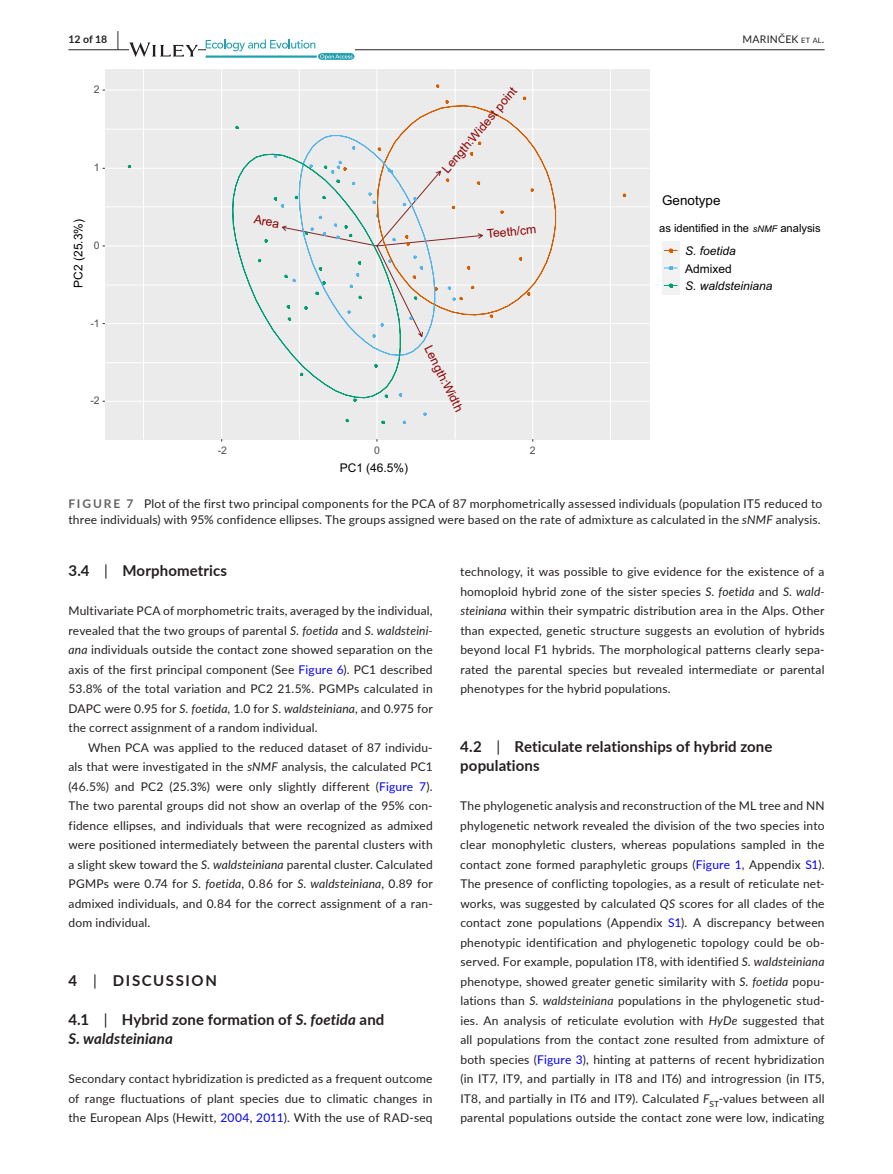
<style>
.page{position:relative;width:893px;height:1174px;background:#fff}
.page>*{position:absolute;margin:0;border:0;box-sizing:border-box;transform-origin:0 0}
.t1{font:700 15px/19.5px "Lato";letter-spacing:.01em;color:#231f20}
.t2{font:700 15px "Lato";letter-spacing:.11em;color:#231f20}
.t3{font:13.5px "Arial";color:#000}
.t4{font:12.15px "Arial";color:#8b0000}
.t5{font:12px/19.5px "Lato";letter-spacing:.015em;color:#231f20;text-align:justify}
.t6{font:12px "Arial";color:#000}
.t7{font:italic 12px "Arial";color:#000}
.t8{font:11.1px "Arial";color:#000}
.t9{font:10.5px "Lato";letter-spacing:.025em;color:#231f20}
.t10{font:10.5px "Arial";color:#4d4d4d}
.t11{font:700 10.5px "Lato";color:#231f20}
.s1{font-size:19.5px}
.s2{font-size:7.35px}
.s3{font-style:italic;font-size:9.15px}
.s4{font-weight:700;color:#636366}
.s5{font-style:italic}
.s6{font-weight:400}
.s7{color:#00f}
</style>
<div class="page">
<hr style="left:68px;top:49px;width:756px;height:1px;background:#231f20">
<svg style="left:129px;top:42px;width:69px;height:15px"></svg>
<svg style="left:206px;top:39px;width:148px;height:21px"></svg>
<div style="left:105px;top:69px;width:544px;height:370px;background:#ebebeb"></div>
<hr style="left:105px;top:362px;width:544px;height:1px;background:#fff">
<hr style="left:105px;top:285px;width:544px;height:1px;background:#fff">
<hr style="left:105px;top:206px;width:544px;height:1px;background:#fff">
<hr style="left:105px;top:129px;width:544px;height:1px;background:#fff">
<hr style="left:143px;top:69px;width:1px;height:370px;background:#fff">
<hr style="left:299px;top:69px;width:1px;height:370px;background:#fff">
<hr style="left:455px;top:69px;width:1px;height:370px;background:#fff">
<hr style="left:610px;top:69px;width:1px;height:370px;background:#fff">
<hr style="left:105px;top:401px;width:544px;height:1px;background:#fff">
<hr style="left:105px;top:323px;width:544px;height:1px;background:#fff">
<hr style="left:105px;top:246px;width:544px;height:1px;background:#fff">
<hr style="left:105px;top:168px;width:544px;height:1px;background:#fff">
<hr style="left:105px;top:90px;width:544px;height:1px;background:#fff">
<hr style="left:221px;top:69px;width:1px;height:370px;background:#fff">
<hr style="left:377px;top:69px;width:1px;height:370px;background:#fff">
<hr style="left:532px;top:69px;width:1px;height:370px;background:#fff">
<svg style="left:436px;top:84px;width:3px;height:4px"></svg>
<svg style="left:423px;top:412px;width:4px;height:4px"></svg>
<svg style="left:232px;top:97px;width:324px;height:305px"></svg>
<div style="left:662px;top:241px;width:18px;height:19px;background:#f2f2f2"></div>
<svg style="left:664px;top:249px;width:14px;height:4px"></svg>
<div style="left:662px;top:260px;width:18px;height:17px;background:#f2f2f2"></div>
<svg style="left:664px;top:266px;width:14px;height:4px"></svg>
<div style="left:662px;top:277px;width:18px;height:17px;background:#f2f2f2"></div>
<svg style="left:664px;top:284px;width:14px;height:4px"></svg>
<p class="t11" style="left:68px;top:31px;width:52px">12 of 18 <span class="s1">|</span></p>
<p class="t9" style="left:743px;top:31px;width:83px">MARINČEK <span class="s2">et al</span>.</p>
<p class="t10" style="left:94px;top:83px;width:7px">2</p>
<p class="t10" style="left:94px;top:160px;width:7px">1</p>
<p class="t6" style="left:70px;top:288px;width:70px;rotate:-90deg">PC2 (25.3%)</p>
<p class="t10" style="left:94px;top:238px;width:7px">0</p>
<p class="t10" style="left:90px;top:316px;width:11px">-1</p>
<p class="t10" style="left:90px;top:394px;width:11px">-2</p>
<p class="t4" style="left:256px;top:211px;width:27px;rotate:11deg">Area</p>
<p class="t4" style="left:439px;top:166px;width:109px;rotate:-50deg">Length:Widest point</p>
<p class="t4" style="left:486px;top:226px;width:51px;rotate:-6deg">Teeth/cm</p>
<p class="t4" style="left:435px;top:343px;width:73px;rotate:63deg">Length:Width</p>
<p class="t10" style="left:218px;top:443px;width:11px">-2</p>
<p class="t10" style="left:374px;top:443px;width:7px">0</p>
<p class="t10" style="left:530px;top:443px;width:7px">2</p>
<p class="t6" style="left:340px;top:459px;width:70px">PC1 (46.5%)</p>
<p class="t3" style="left:662px;top:191px;width:60px">Genotype</p>
<p class="t7" style="left:685px;top:243px;width:52px">S. foetida</p>
<p class="t6" style="left:685px;top:260px;width:48px">Admixed</p>
<p class="t7" style="left:685px;top:278px;width:89px">S. waldsteiniana</p>
<p class="t8" style="left:659px;top:221px;width:163px">as identified in the <span class="s3">sNMF</span> analysis</p>
<p class="t5" style="left:68px;top:494px;width:755px;line-height:16.5px"><span class="s4">FIGURE 7</span> Plot of the first two principal components for the PCA of 87 morphometrically assessed individuals (population IT5 reduced to three individuals) with 95% confidence ellipses. The groups assigned were based on the rate of admixture as calculated in the <span class="s5">sNMF</span> analysis.</p>
<p class="t1" style="left:68px;top:560px;width:160px">3.4 <span class="s6">|</span> Morphometrics</p>
<p class="t5" style="left:68px;top:600px;width:366px">Multivariate PCA of morphometric traits, averaged by the individual, revealed that the two groups of parental <span class="s5">S. foetida</span> and <span class="s5">S. waldsteini&shy;ana</span> individuals outside the contact zone showed separation on the axis of the first principal component (See <span class="s7">Figure 6</span>). PC1 described 53.8% of the total variation and PC2 21.5%. PGMPs calculated in DAPC were 0.95 for <span class="s5">S. foetida</span>, 1.0 for <span class="s5">S. waldsteiniana</span>, and 0.975 for the correct assignment of a random individual.</p>
<p class="t5" style="left:68px;top:737px;width:366px;text-indent:20px">When PCA was applied to the reduced dataset of 87 individu&shy;als that were investigated in the <span class="s5">sNMF</span> analysis, the calculated PC1 (46.5%) and PC2 (25.3%) were only slightly different (<span class="s7">Figure 7</span>).<br>The two parental groups did not show an overlap of the 95% con&shy;fidence ellipses, and individuals that were recognized as admixed were positioned intermediately between the parental clusters with a slight skew toward the <span class="s5">S. waldsteiniana</span> parental cluster. Calculated PGMPs were 0.74 for <span class="s5">S. foetida</span>, 0.86 for <span class="s5">S. waldsteiniana</span>, 0.89 for admixed individuals, and 0.84 for the correct assignment of a ran&shy;dom individual.</p>
<p class="t2" style="left:68px;top:969px;width:150px">4 <span class="s6">|</span> DISCUSSION</p>
<p class="t1" style="left:68px;top:1009px;width:317px">4.1 <span class="s6">|</span> Hybrid zone formation of <span class="s5">S. foetida</span> and<br><span class="s5">S. waldsteiniana</span></p>
<p class="t5" style="left:68px;top:1068px;width:366px">Secondary contact hybridization is predicted as a frequent outcome of range fluctuations of plant species due to climatic changes in the European Alps (Hewitt, <span class="s7">2004</span>, <span class="s7">2011</span>). With the use of RAD-seq</p>
<p class="t5" style="left:460px;top:561px;width:366px">technology, it was possible to give evidence for the existence of a homoploid hybrid zone of the sister species <span class="s5">S. foetida</span> and <span class="s5">S. wald&shy;steiniana</span> within their sympatric distribution area in the Alps. Other than expected, genetic structure suggests an evolution of hybrids beyond local F1 hybrids. The morphological patterns clearly sepa&shy;rated the parental species but revealed intermediate or parental phenotypes for the hybrid populations.</p>
<p class="t1" style="left:460px;top:736px;width:314px">4.2 <span class="s6">|</span> Reticulate relationships of hybrid zone populations</p>
<p class="t5" style="left:460px;top:795px;width:366px">The phylogenetic analysis and reconstruction of the ML tree and NN phylogenetic network revealed the division of the two species into clear monophyletic clusters, whereas populations sampled in the contact zone formed paraphyletic groups (<span class="s7">Figure 1</span>, Appendix <span class="s7">S1</span>).<br>The presence of conflicting topologies, as a result of reticulate net&shy;works, was suggested by calculated <span class="s5">QS</span> scores for all clades of the contact zone populations (Appendix <span class="s7">S1</span>). A discrepancy between phenotypic identification and phylogenetic topology could be ob&shy;served. For example, population IT8, with identified <span class="s5">S. waldsteiniana </span>phenotype, showed greater genetic similarity with <span class="s5">S. foetida</span> popu&shy;lations than <span class="s5">S. waldsteiniana</span> populations in the phylogenetic stud&shy;ies. An analysis of reticulate evolution with <span class="s5">HyDe</span> suggested that all populations from the contact zone resulted from admixture of both species (<span class="s7">Figure 3</span>), hinting at patterns of recent hybridization (in IT7, IT9, and partially in IT8 and IT6) and introgression (in IT5, IT8, and partially in IT6 and IT9). Calculated <span class="s5">F</span><sub>ST</sub>-values between all parental populations outside the contact zone were low, indicating</p>
</div>
